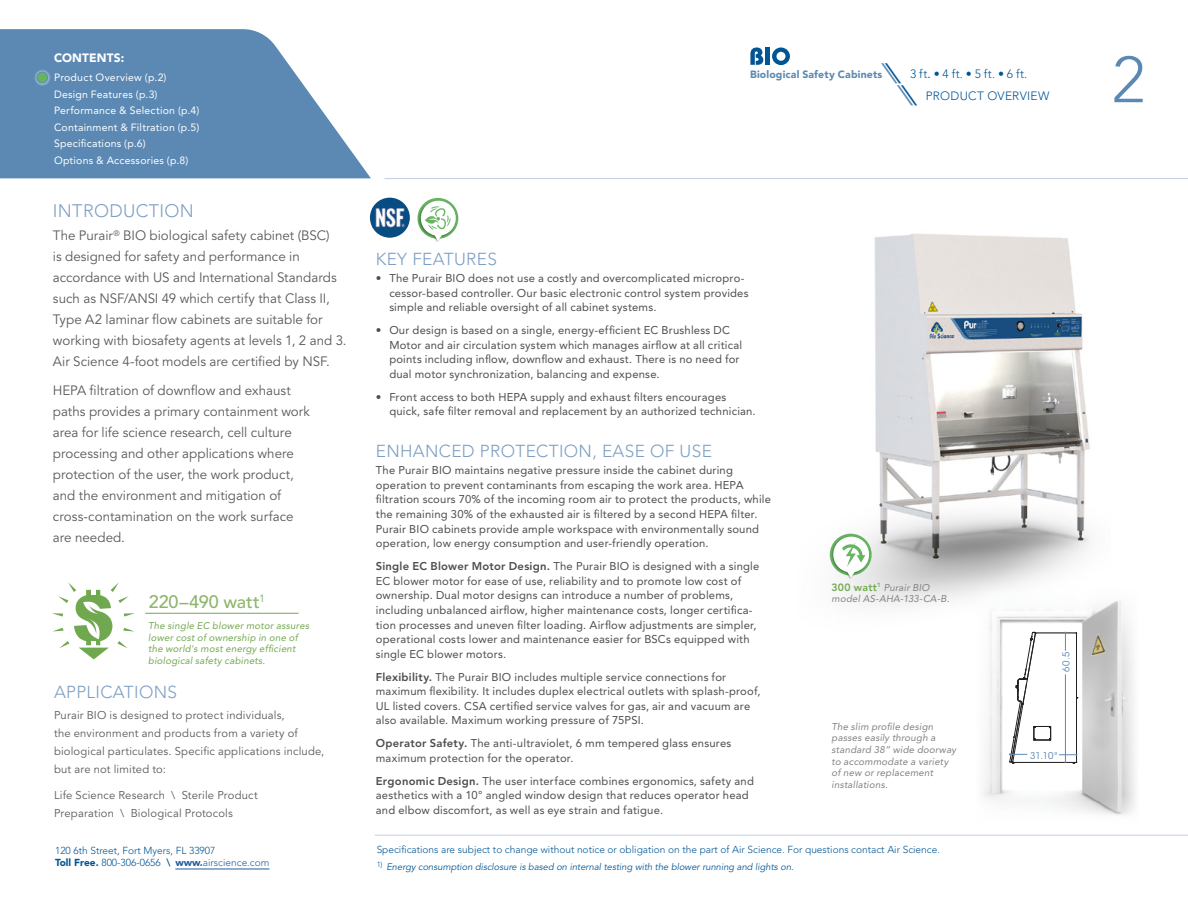
<style>
.page{position:relative;width:1188px;height:918px;background:#fff}
.page>*{position:absolute;margin:0;border:0;box-sizing:border-box;transform-origin:0 0}
.t1{font:300 64.5px "Avenir LT Std";color:#5b89b4}
.t2{font:500 18px "Avenir LT Std";letter-spacing:-.01em;color:#8db66d}
.t3{font:300 18px "Avenir LT Std";letter-spacing:.02em;color:#7d9fc3}
.t4{font:300 17.25px "Avenir LT Std";letter-spacing:.02em;color:#7d9fc3}
.t5{font:13.5px/21px "Avenir LT Std";color:#58595b}
.t6{font:300 12px/22.4px "Avenir LT Std";letter-spacing:.03em;color:#005695}
.t7{font:900 12px "Avenir LT Std";letter-spacing:.01em;color:#fff}
.t8{font:11.25px/14.7px "Avenir LT Std";letter-spacing:.02em;color:#4d4d4f}
.t9{font:11.25px/18px "Avenir LT Std";letter-spacing:.015em;color:#58595b}
.t10{font:10.5px/16.5px "Avenir LT Std";letter-spacing:.02em;color:#fff}
.t11{font:900 10.5px "Avenir LT Std";letter-spacing:.015em;color:#5b89b4}
.t12{font:300 10.2px/12px "Avenir LT Std";color:#005695}
.t13{font:italic 9.75px/11.7px "Avenir LT Std";letter-spacing:.02em;color:#808285}
.t14{font:italic 9.75px/11.7px "Avenir LT Std";letter-spacing:.02em;color:#72a94e}
.t15{font:italic 9.3px "Avenir LT Std";color:#005695}
.t16{font:9.3px "ITC Avant Garde Std";color:#5b89b4}
.s1{font-family:"ITC Avant Garde Std";font-weight:400;font-style:italic;font-size:24px;color:#5b89b4}
.s2{font-family:"ITC Avant Garde Std";font-weight:400;font-style:italic;font-size:24px}
.s3{font-weight:400}
.s4{font-weight:800}
.s5{font-weight:800;font-style:normal;font-size:10.5px;color:#72a94e}
.s6{font-weight:900}
.s7{font-weight:900;color:#215e9e}
.s8{color:#215e9e}
</style>
<div class="page">
<img style="left:842px;top:233px;width:248px;height:373px">
<div style="left:1002px;top:327px;width:9px;height:11px;background:#194d7f"></div>
<hr style="left:384px;top:178px;width:804px;height:1px;background:#5b89b4">
<svg style="left:0;top:29px;width:371px;height:149px;background:#739abf"></svg>
<hr style="left:175px;top:869px;width:94px;height:1px;background:#215e9e">
<hr style="left:375px;top:835px;width:813px;height:1px;background:#5b89b4">
<svg style="left:750px;top:47px;width:13px;height:18px"></svg>
<hr style="left:766px;top:48px;width:4px;height:17px;background:#005695">
<svg style="left:772px;top:47px;width:18px;height:18px"></svg>
<hr style="left:145px;top:613px;width:154px;height:1px;background:#72a94e">
<svg style="left:52px;top:582px;width:83px;height:77px"></svg>
<img style="left:431px;top:198px;width:28px;height:44px">
<svg style="left:418px;top:199px;width:40px;height:42px"></svg>
<img style="left:370px;top:198px;width:40px;height:40px;border-radius:20px">
<svg style="left:34px;top:69px;width:16px;height:17px"></svg>
<div style="left:37px;top:72px;width:11px;height:11px;background:#65b460;border-radius:50%"></div>
<div style="left:37px;top:72px;width:11px;height:11px;border:1px solid #5b89b4;border-radius:50%"></div>
<img style="left:976px;top:565px;width:162px;height:271px">
<hr style="left:1036px;top:633px;width:41px;height:1px;background:#231f20">
<hr style="left:1076px;top:633px;width:1px;height:129px;background:#231f20">
<hr style="left:1013px;top:762px;width:64px;height:1px;background:#231f20">
<svg style="left:1009px;top:632px;width:42px;height:132px"></svg>
<svg style="left:1059px;top:754px;width:18px;height:2px"></svg>
<svg style="left:1064px;top:632px;width:2px;height:19px"></svg>
<hr style="left:1065px;top:674px;width:1px;height:88px;background:#5b89b4">
<svg style="left:1064px;top:762px;width:13px;height:2px"></svg>
<img style="left:829px;top:534px;width:44px;height:45px">
<svg style="left:831px;top:535px;width:40px;height:43px"></svg>
<p class="t7" style="left:54px;top:51px;width:72px">CONTENTS:</p>
<p class="t10" style="left:54px;top:69px;width:147px">Product Overview (p.2)<br>Design Features (p.3)<br>Performance &amp; Selection (p.4)<br>Containment &amp; Filtration (p.5)<br>Specifications (p.6)<br>Options &amp; Accessories (p.8)</p>
<h2 class="t3" style="left:53px;top:200px;width:143px">INTRODUCTION</h2>
<p class="t5" style="left:53px;top:226px;width:295px">The Purair<sup>®</sup> BIO biological safety cabinet (BSC)<br>is designed for safety and performance in accordance with US and International Standards such as NSF/ANSI 49 which certify that Class II, Type A2 laminar flow cabinets are suitable for working with biosafety agents at levels 1, 2 and 3.<br>Air Science 4-foot models are certified by NSF.</p>
<p class="t5" style="left:53px;top:381px;width:259px">HEPA filtration of downflow and exhaust paths provides a primary containment work area for life science research, cell culture processing and other applications where protection of the user, the work product, and the environment and mitigation of cross-contamination on the work surface are needed.</p>
<h2 class="t2" style="left:149px;top:591px;width:118px">220–490 watt<sup>1</sup></h2>
<p class="t14" style="left:148px;top:620px;width:162px">The single EC blower motor assures lower cost of ownership in one of the world's most energy efficient biological safety cabinets.</p>
<h3 class="t4" style="left:54px;top:682px;width:125px">APPLICATIONS</h3>
<p class="t9" style="left:54px;top:706px;width:272px">Purair BIO is designed to protect individuals,<br>the environment and products from a variety of biological particulates. Specific applications include, but are not limited to:</p>
<p class="t9" style="left:54px;top:786px;width:206px">Life Science Research \ Sterile Product<br>Preparation \ Biological Protocols</p>
<p class="t11" style="left:750px;top:68px;width:134px">Biological Safety Cabinets</p>
<p class="t6" style="left:901px;top:63px;width:150px;text-indent:-16px"><span class="s1">\</span><span class="s2">\</span>3 ft<span class="s3">.</span> • 4 ft. • 5 ft. • 6 ft. <span class="s1">\</span><span class="s2">\</span>PRODUCT OVERVIEW</p>
<h1 class="t1" style="left:1112px;top:42px;width:35px">2</h1>
<h3 class="t4" style="left:376px;top:249px;width:123px">KEY FEATURES</h3>
<p class="t8" style="left:389px;top:271px;width:361px;text-indent:-14px">• The Purair BIO does not use a costly and overcomplicated micropro&shy;cessor-based controller. Our basic electronic control system provides simple and reliable oversight of all cabinet systems.</p>
<p class="t8" style="left:389px;top:323px;width:354px;text-indent:-14px">• Our design is based on a single, energy-efficient EC Brushless DC Motor and air circulation system which manages airflow at all critical points including inflow, downflow and exhaust. There is no need for dual motor synchronization, balancing and expense.</p>
<p class="t8" style="left:389px;top:389px;width:368px;text-indent:-14px">• Front access to both HEPA supply and exhaust filters encourages quick, safe filter removal and replacement by an authorized technician.</p>
<h3 class="t4" style="left:376px;top:441px;width:338px">ENHANCED PROTECTION, EASE OF USE</h3>
<p class="t8" style="left:376px;top:463px;width:397px">The Purair BIO maintains negative pressure inside the cabinet during operation to prevent contaminants from escaping the work area. HEPA filtration scours 70% of the incoming room air to protect the products, while the remaining 30% of the exhausted air is filtered by a second HEPA filter.<br>Purair BIO cabinets provide ample workspace with environmentally sound operation, low energy consumption and user-friendly operation.</p>
<p class="t8" style="left:376px;top:559px;width:385px"><span class="s4">Single EC Blower Motor Design.</span> The Purair BIO is designed with a single EC blower motor for ease of use, reliability and to promote low cost of ownership. Dual motor designs can introduce a number of problems, including unbalanced airflow, higher maintenance costs, longer certifica&shy;tion processes and uneven filter loading. Airflow adjustments are simpler, operational costs lower and maintenance easier for BSCs equipped with single EC blower motors.</p>
<p class="t8" style="left:376px;top:669px;width:386px"><span class="s4">Flexibility.</span> The Purair BIO includes multiple service connections for maximum flexibility. It includes duplex electrical outlets with splash-proof, UL listed covers. CSA certified service valves for gas, air and vacuum are also available. Maximum working pressure of 75PSI.</p>
<p class="t8" style="left:376px;top:736px;width:357px"><span class="s4">Operator Safety.</span> The anti-ultraviolet, 6 mm tempered glass ensures maximum protection for the operator.</p>
<p class="t8" style="left:376px;top:773px;width:380px"><span class="s4">Ergonomic Design.</span> The user interface combines ergonomics, safety and aesthetics with a 10° angled window design that reduces operator head and elbow discomfort, as well as eye strain and fatigue.</p>
<p class="t13" style="left:832px;top:582px;width:120px"><span class="s5">300 watt</span><sup>1</sup> Purair BIO model AS-AHA-133-CA-B.</p>
<p class="t13" style="left:832px;top:721px;width:126px">The slim profile design passes easily through a standard 38” wide doorway to accommodate a variety of new or replacement installations.</p>
<p class="t16" style="left:1060px;top:672px;width:22px;rotate:-90deg">60.5</p>
<p class="t16" style="left:1030px;top:750px;width:29px">31.10"</p>
<p class="t12" style="left:55px;top:845px;width:216px">120 6th Street, Fort Myers, FL 33907<br><span class="s6">Toll Free.</span> 800-306-0656 <span class="s4">\</span> <span class="s7">www.</span><span class="s8">airscience.com</span></p>
<p class="t12" style="left:377px;top:844px;width:565px">Specifications are subject to change without notice or obligation on the part of Air Science. For questions contact Air Science.</p>
<p class="t15" style="left:377px;top:861px;width:419px"><sup>1)</sup> Energy consumption disclosure is based on internal testing with the blower running and lights on.</p>
</div>
